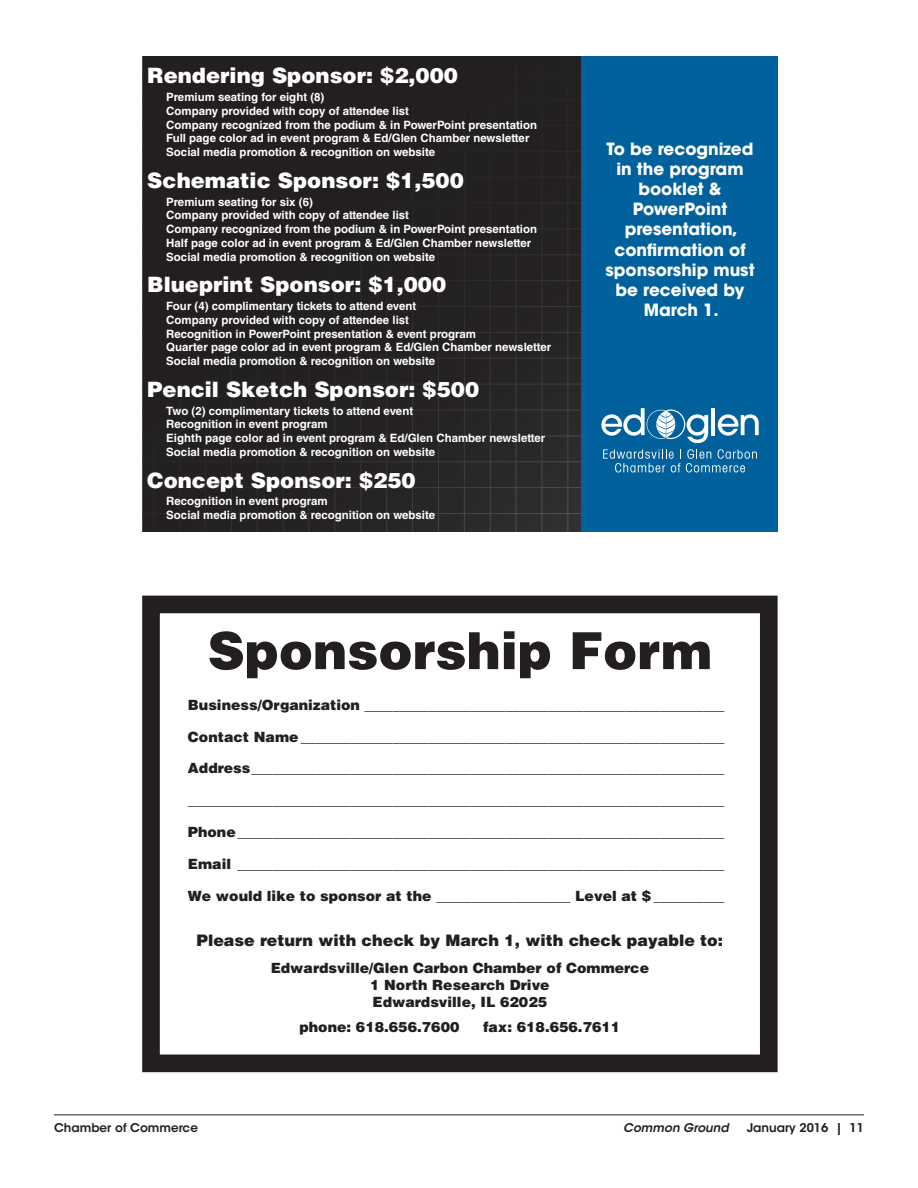
<style>
.page{position:relative;width:918px;height:1188px;background:#fff}
.page>*{position:absolute;margin:0;border:0;box-sizing:border-box;transform-origin:0 0}
.t1{font:900 51.15px "Helvetica LT Std";color:#231f20}
.t2{font:900 21.15px "Helvetica LT Std";color:#fff}
.t3{font:700 16.8px/20.1px "ITC Avant Garde Std";color:#fff;text-align:center}
.t4{font:900 15.9px "Helvetica LT Std";color:#231f20}
.t5{font:900 14.1px/17px "Helvetica LT Std";color:#231f20;text-align:center}
.t6{font:600 12px "ITC Avant Garde Std";color:#231f20}
.t7{font:italic 600 12px "ITC Avant Garde Std";color:#231f20}
.t8{font:700 11.4px/13.8px "Helvetica LT Std";color:#fff}
</style>
<div class="page">
<hr style="left:54px;top:1114px;width:810px;height:1px;background:#231f20">
<svg style="left:142px;top:56px;width:439px;height:476px;background:#252122"></svg>
<div style="left:581px;top:55px;width:197px;height:477px;background:#00619d"></div>
<svg style="left:601px;top:408px;width:107px;height:35px"></svg>
<hr style="left:712px;top:408px;width:3px;height:27px;background:#fff">
<svg style="left:718px;top:414px;width:41px;height:22px"></svg>
<svg style="left:603px;top:449px;width:154px;height:24px"></svg>
<div style="left:142px;top:596px;width:636px;height:476px;border:18px solid #231f20"></div>
<h2 class="t2" style="left:147px;top:62px;width:312px">Rendering Sponsor: $2,000</h2>
<p class="t8" style="left:166px;top:90px;width:372px">Premium seating for eight (8)<br>Company provided with copy of attendee list<br>Company recognized from the podium &amp; in PowerPoint presentation Full page color ad in event program &amp; Ed/Glen Chamber newsletter Social media promotion &amp; recognition on website</p>
<h2 class="t2" style="left:147px;top:166px;width:318px">Schematic Sponsor: $1,500</h2>
<p class="t8" style="left:166px;top:194px;width:372px">Premium seating for six (6)<br>Company provided with copy of attendee list<br>Company recognized from the podium &amp; in PowerPoint presentation Half page color ad in event program &amp; Ed/Glen Chamber newsletter Social media promotion &amp; recognition on website</p>
<h2 class="t2" style="left:147px;top:271px;width:300px">Blueprint Sponsor: $1,000</h2>
<p class="t8" style="left:166px;top:299px;width:386px">Four (4) complimentary tickets to attend event<br>Company provided with copy of attendee list<br>Recognition in PowerPoint presentation &amp; event program<br>Quarter page color ad in event program &amp; Ed/Glen Chamber newsletter Social media promotion &amp; recognition on website</p>
<h2 class="t2" style="left:147px;top:375px;width:333px">Pencil Sketch Sponsor: $500</h2>
<p class="t8" style="left:166px;top:403px;width:381px">Two (2) complimentary tickets to attend event<br>Recognition in event program<br>Eighth page color ad in event program &amp; Ed/Glen Chamber newsletter Social media promotion &amp; recognition on website</p>
<h2 class="t2" style="left:147px;top:466px;width:270px">Concept Sponsor: $250</h2>
<p class="t8" style="left:166px;top:494px;width:270px">Recognition in event program<br>Social media promotion &amp; recognition on website</p>
<h3 class="t3" style="left:606px;top:139px;width:151px">To be recognized in the program booklet &amp;<br>PowerPoint presentation, confirmation of sponsorship must be received by<br>March 1.</h3>
<h1 class="t1" style="left:208px;top:617px;width:506px">Sponsorship Form</h1>
<p class="t5" style="left:188px;top:696px;width:538px">Business/Organization ___________________________________________________</p>
<p class="t5" style="left:188px;top:728px;width:538px">Contact Name ____________________________________________________________</p>
<p class="t5" style="left:188px;top:760px;width:538px">Address___________________________________________________________________</p>
<p class="t5" style="left:188px;top:791px;width:538px">____________________________________________________________________________</p>
<p class="t5" style="left:188px;top:823px;width:538px">Phone_____________________________________________________________________</p>
<p class="t5" style="left:188px;top:855px;width:538px">Email _____________________________________________________________________</p>
<p class="t5" style="left:188px;top:887px;width:538px">We would like to sponsor at the ___________________ Level at $ __________</p>
<h3 class="t4" style="left:197px;top:930px;width:528px">Please return with check by March 1, with check payable to:</h3>
<p class="t5" style="left:271px;top:959px;width:380px">Edwardsville/Glen Carbon Chamber of Commerce<br>1 North Research Drive<br>Edwardsville, IL 62025</p>
<p class="t5" style="left:299px;top:1018px;width:162px">phone: 618.656.7600</p>
<p class="t5" style="left:483px;top:1018px;width:139px">fax: 618.656.7611</p>
<p class="t6" style="left:54px;top:1120px;width:146px">Chamber of Commerce</p>
<p class="t7" style="left:623px;top:1120px;width:107px">Common Ground</p>
<p class="t6" style="left:747px;top:1120px;width:119px">January 2016 | 11</p>
</div>
